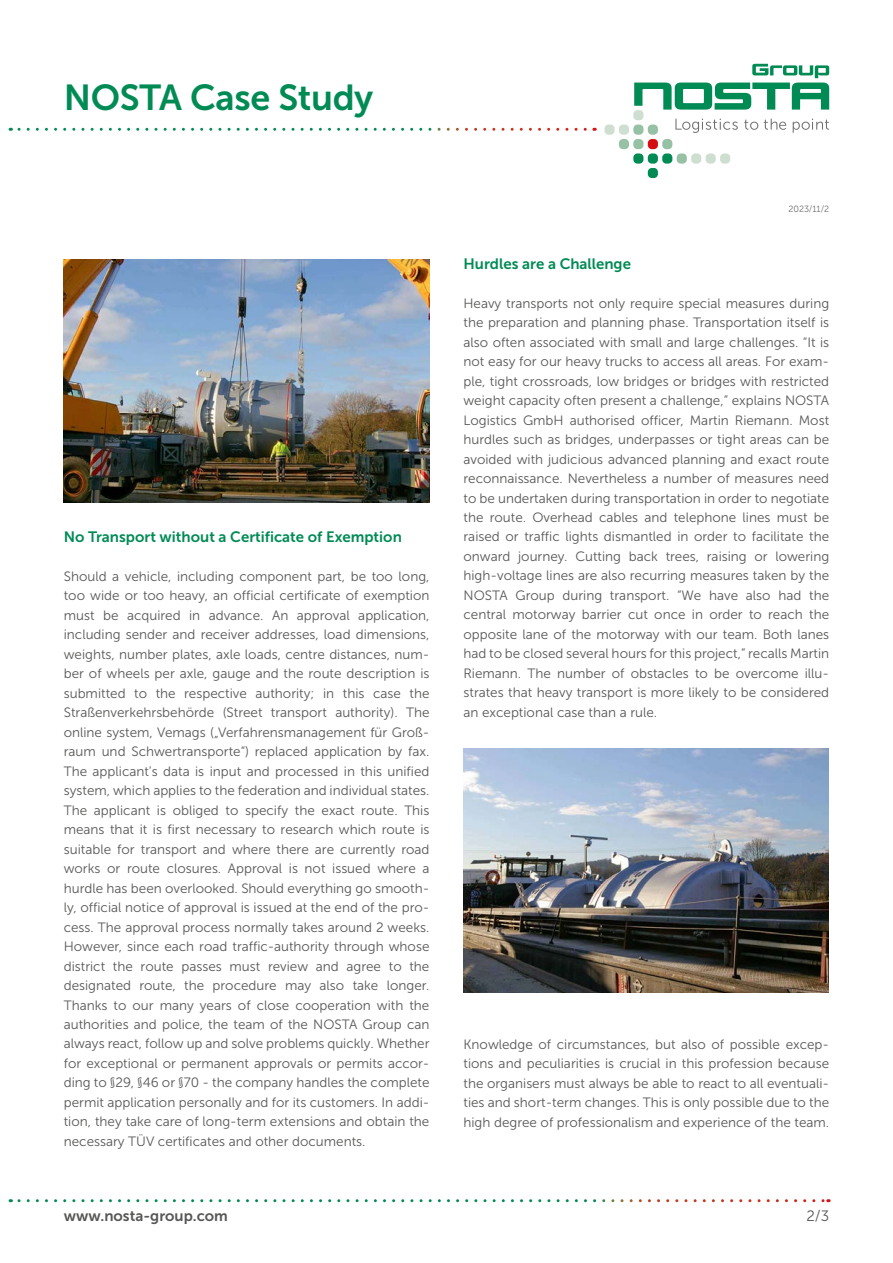
<style>
.page{position:relative;width:893px;height:1263px;background:#fff}
.page>*{position:absolute;margin:0;border:0;box-sizing:border-box;transform-origin:0 0}
.t1{font:36px "Museo Sans 700";letter-spacing:-.01em;color:#008b55}
.t2{font:15px "Museo Sans 700";color:#008b55}
.t3{font:15px "Museo Sans 700";color:#575756}
.t4{font:15px "Museo Sans 300";color:#575756}
.t5{font:13.5px/19.5px "Museo Sans 300";color:#575756;text-align:justify}
.t6{font:9px "Museo Sans 300";letter-spacing:-.01em;color:#706f6f}
</style>
<div class="page">
<svg style="left:675px;top:119px;width:63px;height:14px"></svg>
<svg style="left:744px;top:120px;width:14px;height:10px"></svg>
<svg style="left:764px;top:119px;width:22px;height:11px"></svg>
<svg style="left:793px;top:119px;width:36px;height:14px"></svg>
<svg style="left:634px;top:64px;width:195px;height:46px"></svg>
<div style="left:648px;top:168px;width:10px;height:10px;background:#008b55;border-radius:4px"></div>
<div style="left:662px;top:153px;width:10px;height:11px;background:#008b55;border-radius:4px"></div>
<div style="left:633px;top:153px;width:10px;height:11px;background:#008b55;border-radius:4px"></div>
<div style="left:648px;top:153px;width:10px;height:11px;background:#008b55;border-radius:4px"></div>
<div style="left:648px;top:139px;width:10px;height:10px;background:#d40f14;border-radius:4px"></div>
<div style="left:633px;top:110px;width:10px;height:10px;background:#cedfd2;border-radius:4px"></div>
<div style="left:677px;top:153px;width:10px;height:11px;background:#96c1a5;border-radius:4px"></div>
<div style="left:691px;top:153px;width:10px;height:11px;background:#cedfd2;border-radius:4px"></div>
<div style="left:720px;top:153px;width:10px;height:11px;background:#cedfd2;border-radius:4px"></div>
<div style="left:706px;top:153px;width:10px;height:11px;background:#cedfd2;border-radius:4px"></div>
<div style="left:662px;top:139px;width:10px;height:10px;background:#96c1a5;border-radius:4px"></div>
<div style="left:633px;top:139px;width:10px;height:10px;background:#96c1a5;border-radius:4px"></div>
<div style="left:619px;top:139px;width:10px;height:10px;background:#96c1a5;border-radius:4px"></div>
<div style="left:633px;top:125px;width:10px;height:10px;background:#96c1a5;border-radius:4px"></div>
<div style="left:648px;top:125px;width:10px;height:10px;background:#96c1a5;border-radius:4px"></div>
<div style="left:619px;top:125px;width:10px;height:10px;background:#cedfd2;border-radius:4px"></div>
<div style="left:604px;top:125px;width:11px;height:10px;background:#cedfd2;border-radius:4px"></div>
<svg style="left:19px;top:128px;width:576px;height:3px"></svg>
<svg style="left:19px;top:1199px;width:810px;height:3px"></svg>
<img style="left:64px;top:259px;width:365px;height:244px">
<img style="left:463px;top:748px;width:366px;height:245px">
<h1 class="t1" style="left:64px;top:77px;width:311px">NOSTA Case Study</h1>
<p class="t2" style="left:64px;top:528px;width:340px">No Transport without a Certificate of Exemption</p>
<p class="t5" style="left:64px;top:566px;width:367px">Should a vehicle, including component part, be too long, too wide or too heavy, an official certificate of exemption must be acquired in advance. An approval application, including sender and receiver addresses, load dimensions, weights, number plates, axle loads, centre distances, num&shy;ber of wheels per axle, gauge and the route description is submitted to the respective authority; in this case the Straßenverkehrsbehörde (Street transport authority). The online system, Vemags („Verfahrensmanagement für Groß&shy;raum und Schwertransporte“) replaced application by fax.<br>The applicant’s data is input and processed in this unified system, which applies to the federation and individual states.<br>The applicant is obliged to specify the exact route. This means that it is first necessary to research which route is suitable for transport and where there are currently road works or route closures. Approval is not issued where a hurdle has been overlooked. Should everything go smooth&shy;ly, official notice of approval is issued at the end of the pro&shy;cess. The approval process normally takes around 2 weeks.<br>However, since each road traffic-authority through whose district the route passes must review and agree to the designated route, the procedure may also take longer.<br>Thanks to our many years of close cooperation with the authorities and police, the team of the NOSTA Group can always react, follow up and solve problems quickly. Whether for exceptional or permanent approvals or permits accor&shy;ding to §29, §46 or §70 - the company handles the complete permit application personally and for its customers. In addi&shy;tion, they take care of long-term extensions and obtain the necessary TÜV certificates and other documents.</p>
<p class="t6" style="left:788px;top:204px;width:42px">2023/11/2</p>
<p class="t2" style="left:463px;top:255px;width:169px">Hurdles are a Challenge</p>
<p class="t5" style="left:463px;top:293px;width:367px;text-align:left">Heavy transports not only require special measures during the preparation and planning phase. Transportation itself is also often associated with small and large challenges. “It is not easy for our heavy trucks to access all areas. For exam&shy;ple, tight crossroads, low bridges or bridges with restricted weight capacity often present a challenge,” explains NOSTA Logistics GmbH authorised officer, Martin Riemann. Most hurdles such as bridges, underpasses or tight areas can be avoided with judicious advanced planning and exact route reconnaissance. Nevertheless a number of measures need to be undertaken during transportation in order to negotiate the route. Overhead cables and telephone lines must be raised or traffic lights dismantled in order to facilitate the onward journey. Cutting back trees, raising or lowering high-voltage lines are also recurring measures taken by the NOSTA Group during transport. “We have also had the central motorway barrier cut once in order to reach the opposite lane of the motorway with our team. Both lanes had to be closed several hours for this project,” recalls Martin Riemann. The number of obstacles to be overcome illu&shy;strates that heavy transport is more likely to be considered an exceptional case than a rule.</p>
<p class="t5" style="left:463px;top:1034px;width:367px">Knowledge of circumstances, but also of possible excep&shy;tions and peculiarities is crucial in this profession because the organisers must always be able to react to all eventuali&shy;ties and short-term changes. This is only possible due to the high degree of professionalism and experience of the team.</p>
<p class="t3" style="left:64px;top:1208px;width:166px">www.nosta-group.com</p>
<p class="t4" style="left:806px;top:1208px;width:24px">2/3</p>
</div>
